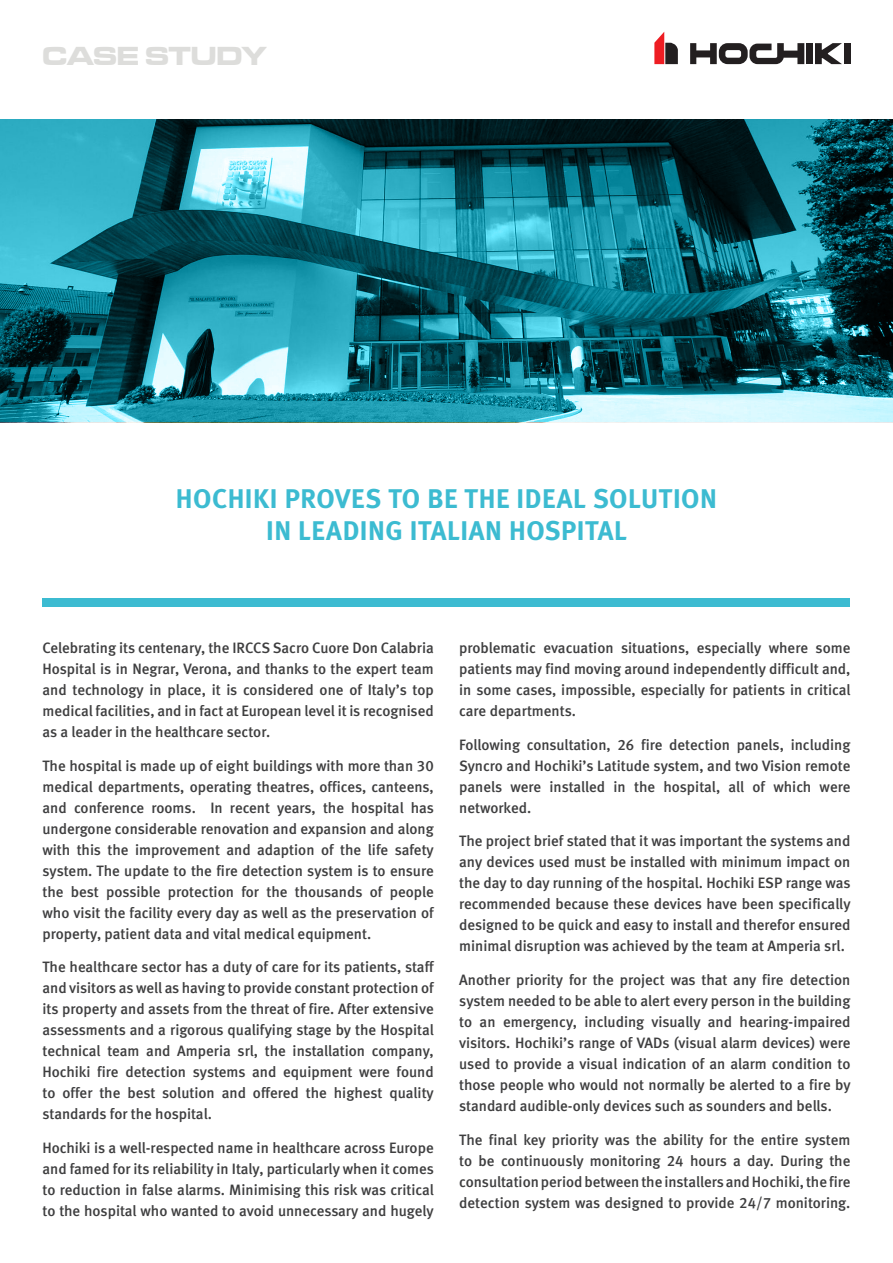
<style>
.page{position:relative;width:893px;height:1263px;background:#fff}
.page>*{position:absolute;margin:0;border:0;box-sizing:border-box;transform-origin:0 0}
.t1{font:27px/32.4px "Meta Bold CE Lf";letter-spacing:.02em;color:#3cbbd1;text-align:center}
.t2{font:27px "Microgramma D Bold Exte";color:#dddddb}
.t3{font:15px/21px "Meta Medium CELF";color:#3e3e3f;text-align:justify}
</style>
<div class="page">
<svg style="left:654px;top:32px;width:24px;height:32px"></svg>
<svg style="left:690px;top:43px;width:114px;height:21px"></svg>
<div style="left:806px;top:43px;width:7px;height:21px;background:#231f20"></div>
<svg style="left:815px;top:43px;width:27px;height:21px"></svg>
<div style="left:844px;top:43px;width:6px;height:21px;background:#231f20"></div>
<img style="left:0;top:119px;width:893px;height:303px">
<div style="left:43px;top:598px;width:807px;height:9px;background:#3cbbd1"></div>
<h1 class="t2" style="left:43px;top:37px;width:225px">CASE STUDY</h1>
<p class="t1" style="left:176px;top:482px;width:542px">HOCHIKI PROVES TO BE THE IDEAL SOLUTION<br>IN LEADING ITALIAN HOSPITAL</p>
<p class="t3" style="left:43px;top:637px;width:393px">Celebrating its centenary, the IRCCS Sacro Cuore Don Calabria Hospital is in Negrar, Verona, and thanks to the expert team and technology in place, it is considered one of Italy’s top medical facilities, and in fact at European level it is recognised as a leader in the healthcare sector.</p>
<p class="t3" style="left:43px;top:755px;width:393px">The hospital is made up of eight buildings with more than 30 medical departments, operating theatres, offices, canteens, and conference rooms. In recent years, the hospital has undergone considerable renovation and expansion and along with this the improvement and adaption of the life safety system. The update to the fire detection system is to ensure the best possible protection for the thousands of people who visit the facility every day as well as the preservation of property, patient data and vital medical equipment.</p>
<p class="t3" style="left:43px;top:957px;width:393px">The healthcare sector has a duty of care for its patients, staff and visitors as well as having to provide constant protection of its property and assets from the threat of fire. After extensive assessments and a rigorous qualifying stage by the Hospital technical team and Amperia srl, the installation company, Hochiki fire detection systems and equipment were found to offer the best solution and offered the highest quality standards for the hospital.</p>
<p class="t3" style="left:43px;top:1137px;width:393px">Hochiki is a well-respected name in healthcare across Europe and famed for its reliability in Italy, particularly when it comes to reduction in false alarms. Minimising this risk was critical to the hospital who wanted to avoid unnecessary and hugely</p>
<p class="t3" style="left:459px;top:637px;width:393px">problematic evacuation situations, especially where some patients may find moving around independently difficult and, in some cases, impossible, especially for patients in critical care departments.</p>
<p class="t3" style="left:459px;top:734px;width:393px">Following consultation, 26 fire detection panels, including Syncro and Hochiki’s Latitude system, and two Vision remote panels were installed in the hospital, all of which were networked.</p>
<p class="t3" style="left:459px;top:831px;width:393px">The project brief stated that it was important the systems and any devices used must be installed with minimum impact on the day to day running of the hospital. Hochiki ESP range was recommended because these devices have been specifically designed to be quick and easy to install and therefor ensured minimal disruption was achieved by the team at Amperia srl.</p>
<p class="t3" style="left:459px;top:969px;width:393px">Another priority for the project was that any fire detection system needed to be able to alert every person in the building to an emergency, including visually and hearing-impaired visitors. Hochiki’s range of VADs (visual alarm devices) were used to provide a visual indication of an alarm condition to those people who would not normally be alerted to a fire by standard audible-only devices such as sounders and bells.</p>
<p class="t3" style="left:459px;top:1129px;width:393px">The final key priority was the ability for the entire system to be continuously monitoring 24 hours a day. During the consultation period between the installers and Hochiki, the fire detection system was designed to provide 24/7 monitoring.</p>
</div>
